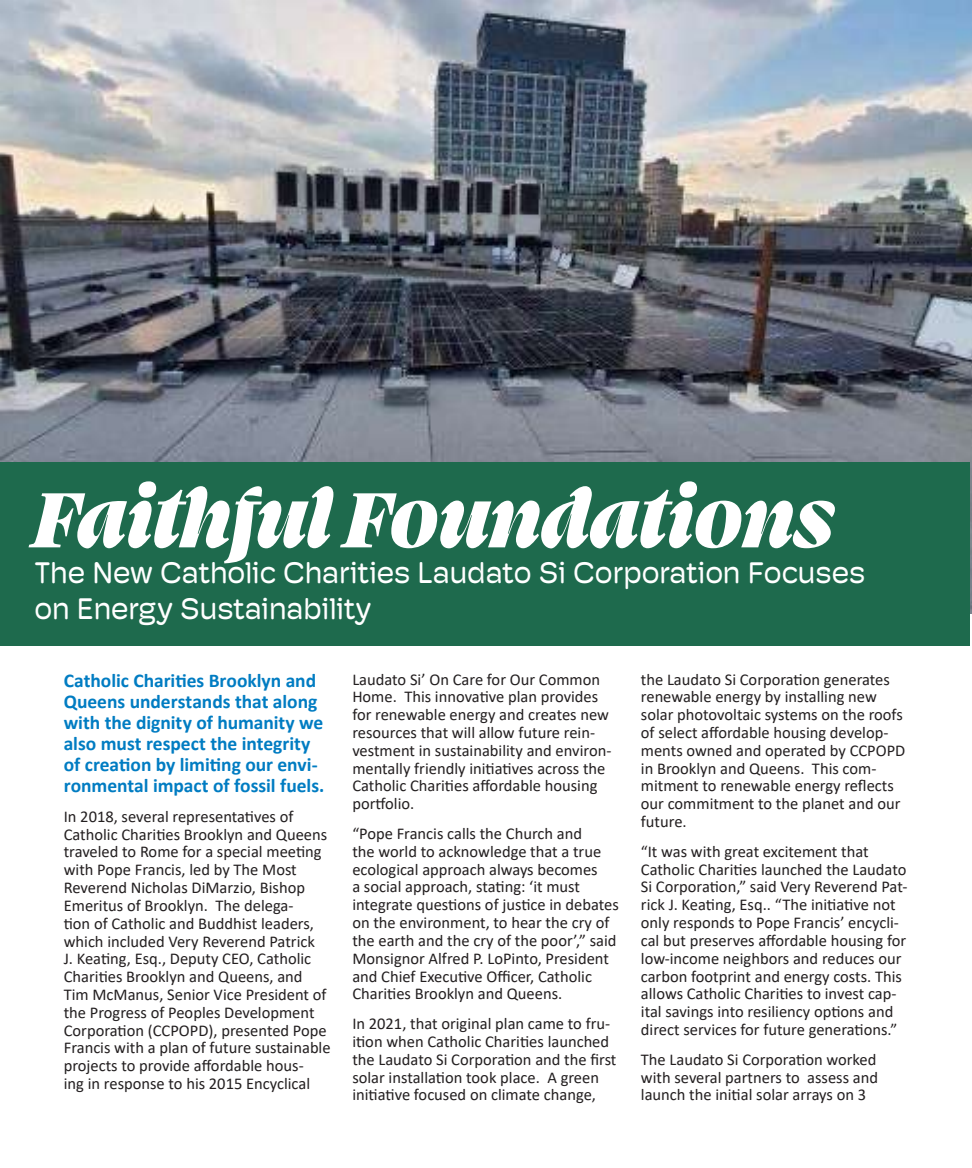
<style>
.page{position:relative;width:972px;height:1168px;background:#fff}
.page>*{position:absolute;margin:0;border:0;box-sizing:border-box;transform-origin:0 0}
.t1{font:italic 900 90px "Swear Display";color:#fff}
.t2{font:30px/36px "Hoss Round";letter-spacing:-.005em;color:#fff}
.t3{font:700 19.5px/21px "Calibri";color:#007cc2}
.t4{font:16.5px/17.9px "Calibri";color:#231f20}
</style>
<div class="page">
<img style="left:0;top:0;width:972px;height:614px">
<div style="left:0;top:463px;width:970px;height:183px;background:#1e6a4d"></div>
<h1 class="t1" style="left:35px;top:460px;width:801px">Faithful Foundations</h1>
<h2 class="t2" style="left:35px;top:555px;width:832px">The New Catholic Charities Laudato Si Corporation Focuses on Energy Sustainability</h2>
<p class="t3" style="left:64px;top:669px;width:262px">Catholic Charities Brooklyn and<br>Queens understands that along with the dignity of humanity we also must respect the integrity of creation by limiting our envi&shy;ronmental impact of fossil fuels.</p>
<p class="t4" style="left:64px;top:807px;width:268px">In 2018, several representatives of Catholic Charities Brooklyn and Queens traveled to Rome for a special meeting with Pope Francis, led by The Most Reverend Nicholas DiMarzio, Bishop Emeritus of Brooklyn. The delega-<br>tion of Catholic and Buddhist leaders, which included Very Reverend Patrick<br>J. Keating, Esq., Deputy CEO, Catholic Charities Brooklyn and Queens, and Tim McManus, Senior Vice President of the Progress of Peoples Development Corporation (CCPOPD), presented Pope Francis with a plan of future sustainable projects to provide affordable hous-<br>ing in response to his 2015 Encyclical</p>
<p class="t4" style="left:352px;top:670px;width:261px">Laudato Si’ On Care for Our Common Home. This innovative plan provides for renewable energy and creates new resources that will allow future rein&shy;vestment in sustainability and environ&shy;mentally friendly initiatives across the Catholic Charities affordable housing portfolio.</p>
<p class="t4" style="left:352px;top:824px;width:268px">“Pope Francis calls the Church and<br>the world to acknowledge that a true ecological approach always becomes<br>a social approach, stating: ‘it must integrate questions of justice in debates on the environment, to hear the cry of the earth and the cry of the poor’,” said Monsignor Alfred P. LoPinto, President and Chief Executive Officer, Catholic Charities Brooklyn and Queens.</p>
<p class="t4" style="left:352px;top:1014px;width:266px">In 2021, that original plan came to fru&shy;ition when Catholic Charities launched the Laudato Si Corporation and the first solar installation took place. A green initiative focused on climate change,</p>
<p class="t4" style="left:641px;top:670px;width:266px">the Laudato Si Corporation generates renewable energy by installing new solar photovoltaic systems on the roofs of select affordable housing develop&shy;ments owned and operated by CCPOPD in Brooklyn and Queens. This com&shy;mitment to renewable energy reflects our commitment to the planet and our future.</p>
<p class="t4" style="left:641px;top:842px;width:268px">“It was with great excitement that Catholic Charities launched the Laudato Si Corporation,” said Very Reverend Pat&shy;rick J. Keating, Esq.. “The initiative not only responds to Pope Francis’ encycli&shy;cal but preserves affordable housing for low-income neighbors and reduces our carbon footprint and energy costs. This allows Catholic Charities to invest cap&shy;ital savings into resiliency options and direct services for future generations.”</p>
<p class="t4" style="left:641px;top:1050px;width:239px;text-align:justify">The Laudato Si Corporation worked with several partners to assess and launch the initial solar arrays on 3</p>
</div>
